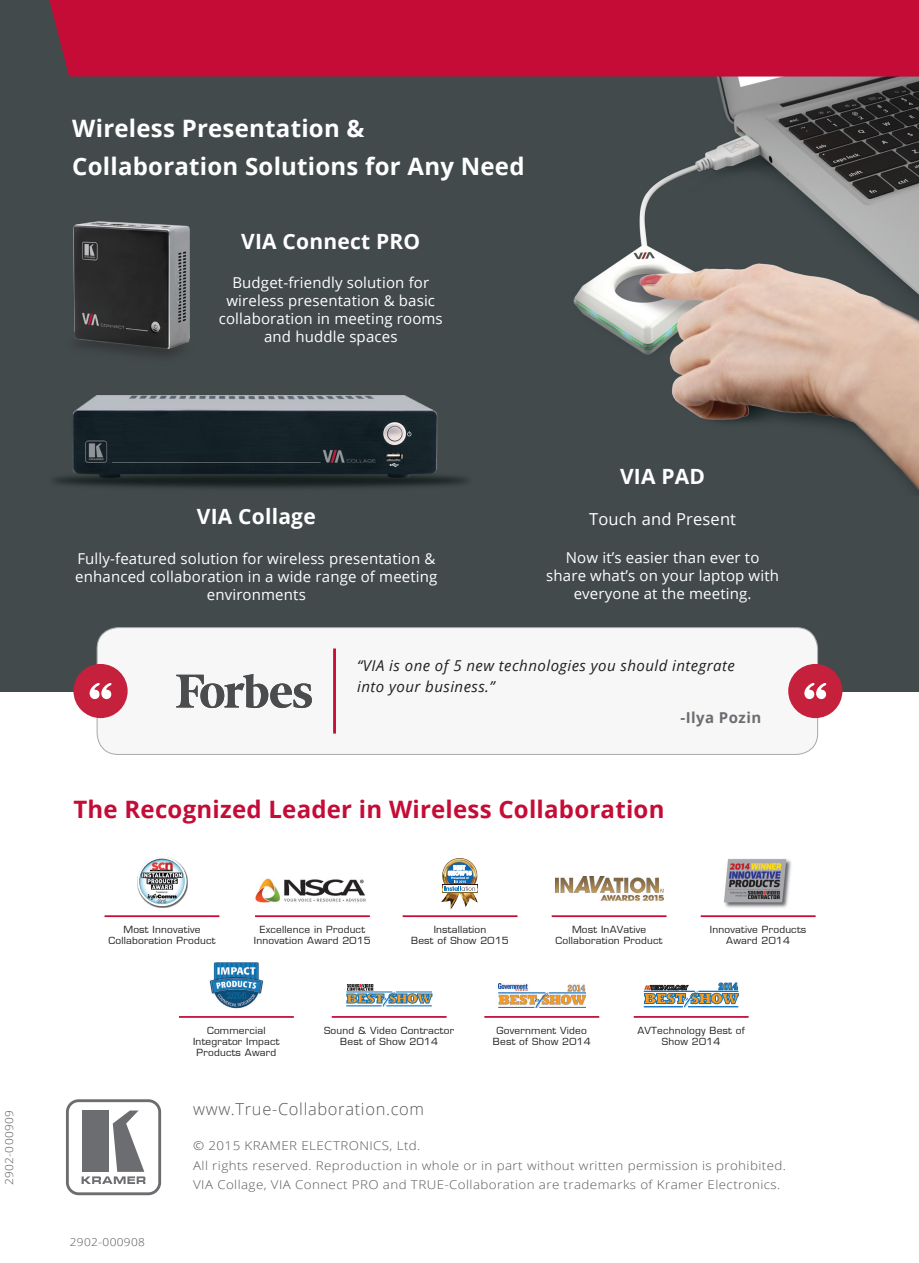
<style>
.page{position:relative;width:919px;height:1263px;background:#fff}
.page>*{position:absolute;margin:0;border:0;box-sizing:border-box;transform-origin:0 0}
.header_1{font:700 24px "Open Sans";letter-spacing:.01em;color:#fff}
.header_1-2{font:700 24px "Open Sans";letter-spacing:.01em;color:#c40c37}
.header_1-3{font:700 21px "Open Sans";letter-spacing:.01em;color:#fff}
.t1{font:300 16.5px "Open Sans";letter-spacing:.04em;color:#57585a}
.header_1-4{font:16.5px "Open Sans";letter-spacing:.01em;color:#fff}
.header_1-5{font:15px/18px "Open Sans";letter-spacing:.01em;color:#fff;text-align:center}
.t2{font:italic 15px/21px "Open Sans";letter-spacing:.03em;color:#231f20}
.t3{font:700 15px "Open Sans";letter-spacing:.03em;color:#6c6d70}
.t4{font:300 12.15px/19.5px "Open Sans";letter-spacing:.03em;color:#57585a;scale:1.1 1}
.t5{font:300 10.8px "Open Sans";letter-spacing:.03em;color:#57585a;scale:1.1 1}
.captions{font:500 9.6px/11.2px "Eurostile";letter-spacing:.02em;color:#231f20;text-align:center;scale:1.05 1}
</style>
<div class="page">
<img style="left:0;top:0;width:918px;height:691px">
<svg style="left:82px;top:1110px;width:63px;height:74px"></svg>
<div style="left:82px;top:1110px;width:26px;height:62px;background:#6c6d70"></div>
<div style="left:66px;top:1099px;width:95px;height:96px;border:3px solid #6c6d70;border-radius:11px"></div>
<svg style="left:441px;top:858px;width:37px;height:51px"></svg>
<hr style="left:402px;top:915px;width:115px;height:2px;background:#c40c37">
<img style="left:555px;top:876px;width:108px;height:25px">
<hr style="left:551px;top:915px;width:115px;height:2px;background:#c40c37">
<img style="left:724px;top:859px;width:67px;height:49px">
<hr style="left:700px;top:915px;width:115px;height:2px;background:#c40c37">
<img style="left:209px;top:962px;width:55px;height:46px">
<hr style="left:179px;top:1016px;width:115px;height:2px;background:#c40c37">
<svg style="left:346px;top:984px;width:86px;height:22px"></svg>
<hr style="left:332px;top:1016px;width:114px;height:2px;background:#c40c37">
<img style="left:498px;top:983px;width:87px;height:24px">
<hr style="left:484px;top:1016px;width:115px;height:2px;background:#c40c37">
<hr style="left:643px;top:1006px;width:39px;height:1px;background:#1074bc">
<hr style="left:643px;top:991px;width:51px;height:1px;background:#1074bc">
<svg style="left:644px;top:983px;width:94px;height:24px"></svg>
<hr style="left:633px;top:1016px;width:115px;height:2px;background:#c40c37">
<hr style="left:255px;top:915px;width:115px;height:2px;background:#c40c37">
<img style="left:255px;top:878px;width:111px;height:25px">
<hr style="left:104px;top:915px;width:115px;height:2px;background:#c40c37">
<div style="left:137px;top:857px;width:51px;height:51px;background:#231f20;opacity:.75"></div>
<div style="left:137px;top:857px;width:50px;height:49px;border:2px solid #fff;border-radius:50%"></div>
<div style="left:49px;top:0;width:869px;height:77px;background:#c40c37"></div>
<img style="left:28px;top:389px;width:454px;height:104px">
<img style="left:60px;top:196px;width:146px;height:176px">
<div style="left:97px;top:628px;width:720px;height:126px;background:#f7f7f8;border-radius:21px"></div>
<div style="left:97px;top:627px;width:721px;height:128px;border:1px solid #a8a9ad;border-radius:21px"></div>
<div style="left:73px;top:664px;width:55px;height:54px;background:#c5203c;border-radius:50%"></div>
<svg style="left:90px;top:683px;width:21px;height:16px"></svg>
<div style="left:788px;top:664px;width:54px;height:54px;background:#c5203c;border-radius:50%"></div>
<svg style="left:804px;top:683px;width:22px;height:16px"></svg>
<hr style="left:333px;top:648px;width:3px;height:85px;background:#c40c37">
<svg style="left:176px;top:674px;width:136px;height:34px"></svg>
<p class="t5" style="left:2px;top:1185px;width:70px;rotate:-90deg">2902-000909</p>
<p class="header_1" style="left:72px;top:112px;width:294px">Wireless Presentation &amp;</p>
<p class="header_1" style="left:72px;top:149px;width:453px">Collaboration Solutions for Any Need</p>
<p class="header_1-3" style="left:241px;top:226px;width:181px">VIA Connect PRO</p>
<p class="header_1-5" style="left:219px;top:273px;width:225px">Budget-friendly solution for wireless presentation &amp; basic collaboration in meeting rooms and huddle spaces</p>
<p class="header_1-3" style="left:197px;top:502px;width:120px">VIA Collage</p>
<p class="header_1-5" style="left:75px;top:549px;width:364px">Fully-featured solution for wireless presentation &amp; enhanced collaboration in a wide range of meeting environments</p>
<p class="header_1-3" style="left:620px;top:462px;width:87px">VIA PAD</p>
<p class="header_1-4" style="left:589px;top:508px;width:148px">Touch and Present</p>
<p class="header_1-5" style="left:566px;top:548px;width:195px">Now it’s easier than ever to</p>
<p class="header_1-5" style="left:546px;top:566px;width:234px">share what’s on your laptop with everyone at the meeting.</p>
<p class="t2" style="left:357px;top:655px;width:379px">“VIA is one of 5 new technologies you should integrate into your business.”</p>
<p class="t3" style="left:680px;top:706px;width:82px">-Ilya Pozin</p>
<p class="header_1-2" style="left:73px;top:792px;width:592px">The Recognized Leader in Wireless Collaboration</p>
<p class="captions" style="left:123px;top:924px;width:75px">Most Innovative</p>
<p class="captions" style="left:108px;top:935px;width:103px">Collaboration Product</p>
<p class="captions" style="left:254px;top:924px;width:113px">Excellence in Product<br>Innovation Award 2015</p>
<p class="captions" style="left:433px;top:924px;width:52px">Installation</p>
<p class="captions" style="left:411px;top:935px;width:94px">Best of Show 2015</p>
<p class="captions" style="left:555px;top:924px;width:103px">Most InAVative<br>Collaboration Product</p>
<p class="captions" style="left:710px;top:924px;width:93px">Innovative Products<br>Award 2014</p>
<p class="captions" style="left:207px;top:1024px;width:57px">Commercial</p>
<p class="captions" style="left:193px;top:1035px;width:84px">Integrator Impact</p>
<p class="captions" style="left:196px;top:1047px;width:77px">Products Award</p>
<p class="captions" style="left:324px;top:1024px;width:125px">Sound &amp; Video Contractor<br>Best of Show 2014</p>
<p class="captions" style="left:496px;top:1024px;width:87px">Government Video</p>
<p class="captions" style="left:493px;top:1035px;width:94px">Best of Show 2014</p>
<p class="captions" style="left:637px;top:1024px;width:104px">AVTechnology Best of<br>Show 2014</p>
<p class="t1" style="left:193px;top:1098px;width:232px">www.True-Collaboration.com</p>
<p class="t5" style="left:70px;top:1234px;width:70px">2902-000908</p>
<p class="t4" style="left:193px;top:1136px;width:540px">© 2015 KRAMER ELECTRONICS, Ltd.<br>All rights reserved. Reproduction in whole or in part without written permission is prohibited.<br>VIA Collage, VIA Connect PRO and TRUE-Collaboration are trademarks of Kramer Electronics.</p>
</div>
